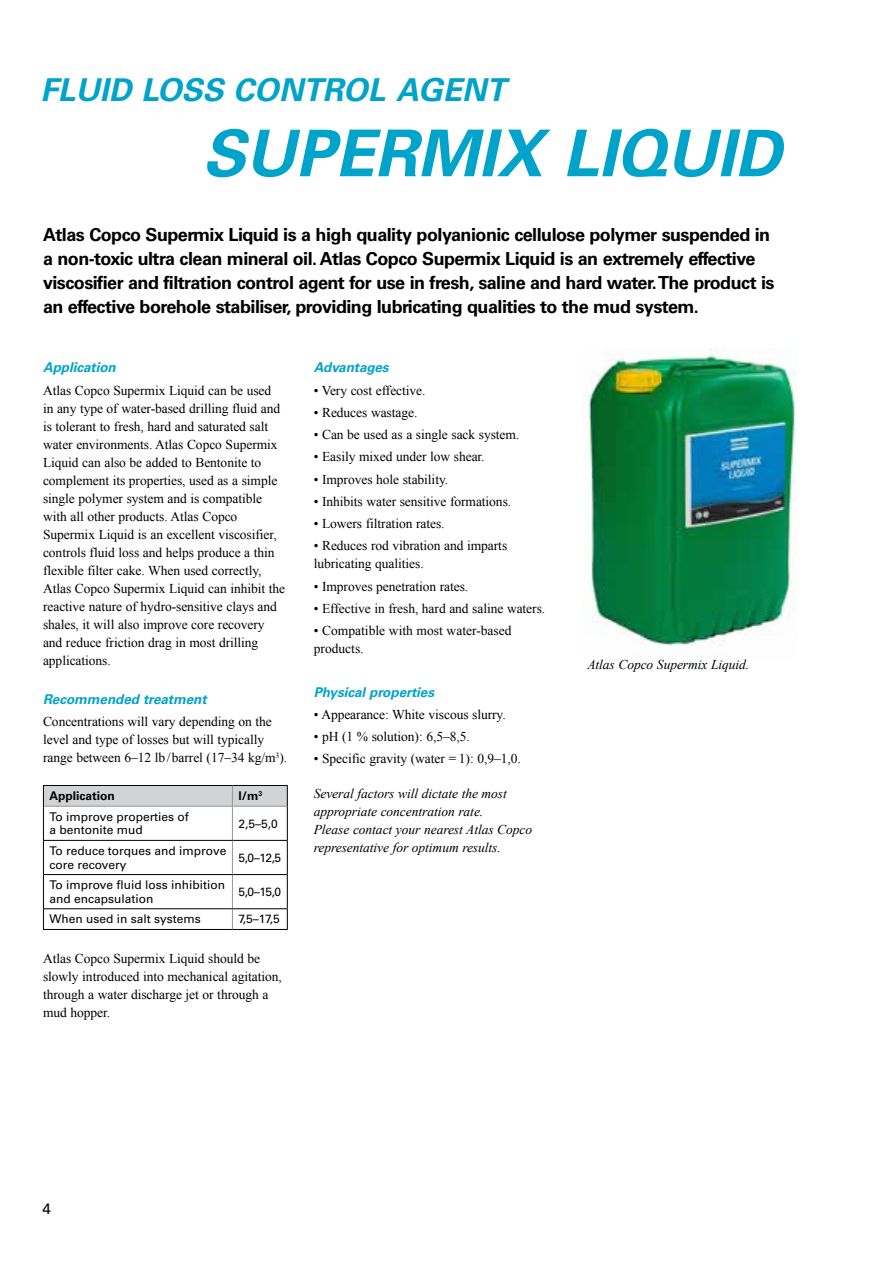
<style>
.page{position:relative;width:893px;height:1263px;background:#fff}
.page>*{position:absolute;margin:0;border:0;box-sizing:border-box;transform-origin:0 0}
.t1{font:italic 700 64.5px "Univers LT Std";color:#00a3c9}
.t2{font:italic 700 31.5px "Univers LT Std";color:#00a3c9}
.t3{font:700 18px/24px "Univers LT Std";letter-spacing:-.03em;color:#000}
.t4{font:15px "Univers LT Std";color:#000}
.t5{font:13.5px/18px "Times New Roman";letter-spacing:-.005em;color:#000}
.t6{font:italic 13.5px/18px "Times New Roman";letter-spacing:-.005em;color:#000}
.t7{font:italic 700 13.5px "Univers LT Std";letter-spacing:-.005em;color:#00a3c9}
.t8{font:12px/13.5px "Univers LT Std";color:#000}
.t9{font:700 12px "Univers LT Std";color:#000}
</style>
<div class="page">
<hr style="left:44px;top:806px;width:188px;height:1px;background:#939598">
<hr style="left:232px;top:806px;width:55px;height:1px;background:#939598">
<hr style="left:232px;top:806px;width:1px;height:34px;background:#939598">
<hr style="left:232px;top:841px;width:1px;height:33px;background:#939598">
<hr style="left:232px;top:875px;width:1px;height:33px;background:#939598">
<svg style="left:232px;top:909px;width:1px;height:20px"></svg>
<svg style="left:43px;top:785px;width:245px;height:21px"></svg>
<hr style="left:43px;top:806px;width:1px;height:34px;background:#000">
<hr style="left:287px;top:806px;width:1px;height:34px;background:#000">
<hr style="left:43px;top:841px;width:1px;height:33px;background:#000">
<hr style="left:287px;top:841px;width:1px;height:33px;background:#000">
<hr style="left:43px;top:875px;width:1px;height:33px;background:#000">
<hr style="left:287px;top:875px;width:1px;height:33px;background:#000">
<svg style="left:43px;top:909px;width:1px;height:20px"></svg>
<svg style="left:287px;top:909px;width:1px;height:20px"></svg>
<hr style="left:43px;top:840px;width:189px;height:1px;background:#000">
<hr style="left:232px;top:840px;width:56px;height:1px;background:#000">
<hr style="left:43px;top:874px;width:189px;height:1px;background:#000">
<hr style="left:232px;top:874px;width:56px;height:1px;background:#000">
<hr style="left:43px;top:908px;width:189px;height:1px;background:#000">
<hr style="left:232px;top:908px;width:56px;height:1px;background:#000">
<hr style="left:43px;top:929px;width:189px;height:1px;background:#000">
<hr style="left:232px;top:929px;width:56px;height:1px;background:#000">
<img style="left:585px;top:348px;width:212px;height:311px">
<h2 class="t2" style="left:40px;top:72px;width:467px">FLUID LOSS CONTROL AGENT</h2>
<h1 class="t1" style="left:202px;top:116px;width:580px">SUPERMIX LIQUID</h1>
<p class="t3" style="left:43px;top:222px;width:733px">Atlas Copco Supermix Liquid is a high quality polyanionic cellulose polymer suspended in a non-toxic ultra clean mineral oil. Atlas Copco Supermix Liquid is an extremely effective viscosifier and filtration control agent for use in fresh, saline and hard water. The product is an effective borehole stabiliser, providing lubricating qualities to the mud system.</p>
<p class="t7" style="left:43px;top:360px;width:74px">Application</p>
<p class="t5" style="left:43px;top:381px;width:244px">Atlas Copco Supermix Liquid can be used<br>in any type of water-based drilling fluid and is tolerant to fresh, hard and saturated salt water environments. Atlas Copco Supermix Liquid can also be added to Bentonite to complement its properties, used as a simple single polymer system and is compatible with all other products. Atlas Copco Supermix Liquid is an excellent viscosifier, controls fluid loss and helps produce a thin flexible filter cake. When used correctly, Atlas Copco Supermix Liquid can inhibit the reactive nature of hydro-sensitive clays and shales, it will also improve core recovery and reduce friction drag in most drilling applications.</p>
<p class="t7" style="left:43px;top:691px;width:165px">Recommended treatment</p>
<p class="t5" style="left:43px;top:712px;width:246px">Concentrations will vary depending on the level and type of losses but will typically range between 6–12 lb / barrel (17–34 kg/m<sup>3</sup>).</p>
<p class="t9" style="left:49px;top:789px;width:67px">Application</p>
<p class="t9" style="left:238px;top:789px;width:25px">l/m<sup>3</sup></p>
<p class="t8" style="left:49px;top:810px;width:141px">To improve properties of a bentonite mud</p>
<p class="t8" style="left:238px;top:817px;width:41px">2,5–5,0</p>
<p class="t8" style="left:49px;top:844px;width:178px">To reduce torques and improve core recovery</p>
<p class="t8" style="left:238px;top:851px;width:44px">5,0–12,5</p>
<p class="t8" style="left:49px;top:878px;width:177px">To improve fluid loss inhibition and encapsulation</p>
<p class="t8" style="left:238px;top:885px;width:44px">5,0–15,0</p>
<p class="t8" style="left:49px;top:912px;width:153px">When used in salt systems</p>
<p class="t8" style="left:238px;top:912px;width:43px">7,5–17,5</p>
<p class="t5" style="left:43px;top:949px;width:240px">Atlas Copco Supermix Liquid should be slowly introduced into mechanical agitation, through a water discharge jet or through a mud hopper.</p>
<p class="t7" style="left:314px;top:360px;width:76px">Advantages</p>
<p class="t5" style="left:314px;top:381px;width:113px">• Very cost effective.</p>
<p class="t5" style="left:314px;top:403px;width:105px">• Reduces wastage.</p>
<p class="t5" style="left:314px;top:425px;width:207px">• Can be used as a single sack system.</p>
<p class="t5" style="left:314px;top:448px;width:172px">• Easily mixed under low shear.</p>
<p class="t5" style="left:314px;top:470px;width:136px">• Improves hole stability.</p>
<p class="t5" style="left:314px;top:492px;width:199px">• Inhibits water sensitive formations.</p>
<p class="t5" style="left:314px;top:514px;width:132px">• Lowers filtration rates.</p>
<p class="t5" style="left:314px;top:537px;width:195px">• Reduces rod vibration and imparts lubricating qualities.</p>
<p class="t5" style="left:314px;top:577px;width:156px">• Improves penetration rates.</p>
<p class="t5" style="left:314px;top:599px;width:233px">• Effective in fresh, hard and saline waters.</p>
<p class="t5" style="left:314px;top:621px;width:199px">• Compatible with most water-based products.</p>
<p class="t7" style="left:314px;top:684px;width:122px">Physical properties</p>
<p class="t5" style="left:314px;top:705px;width:193px">• Appearance: White viscous slurry.</p>
<p class="t5" style="left:314px;top:727px;width:158px">• pH (1 % solution): 6,5–8,5.</p>
<p class="t5" style="left:314px;top:749px;width:209px">• Specific gravity (water = 1): 0,9–1,0.</p>
<p class="t6" style="left:314px;top:784px;width:220px">Several factors will dictate the most appropriate concentration rate.<br>Please contact your nearest Atlas Copco representative for optimum results.</p>
<p class="t6" style="left:587px;top:655px;width:163px">Atlas Copco Supermix Liquid.</p>
<p class="t4" style="left:43px;top:1200px;width:10px">4</p>
</div>
